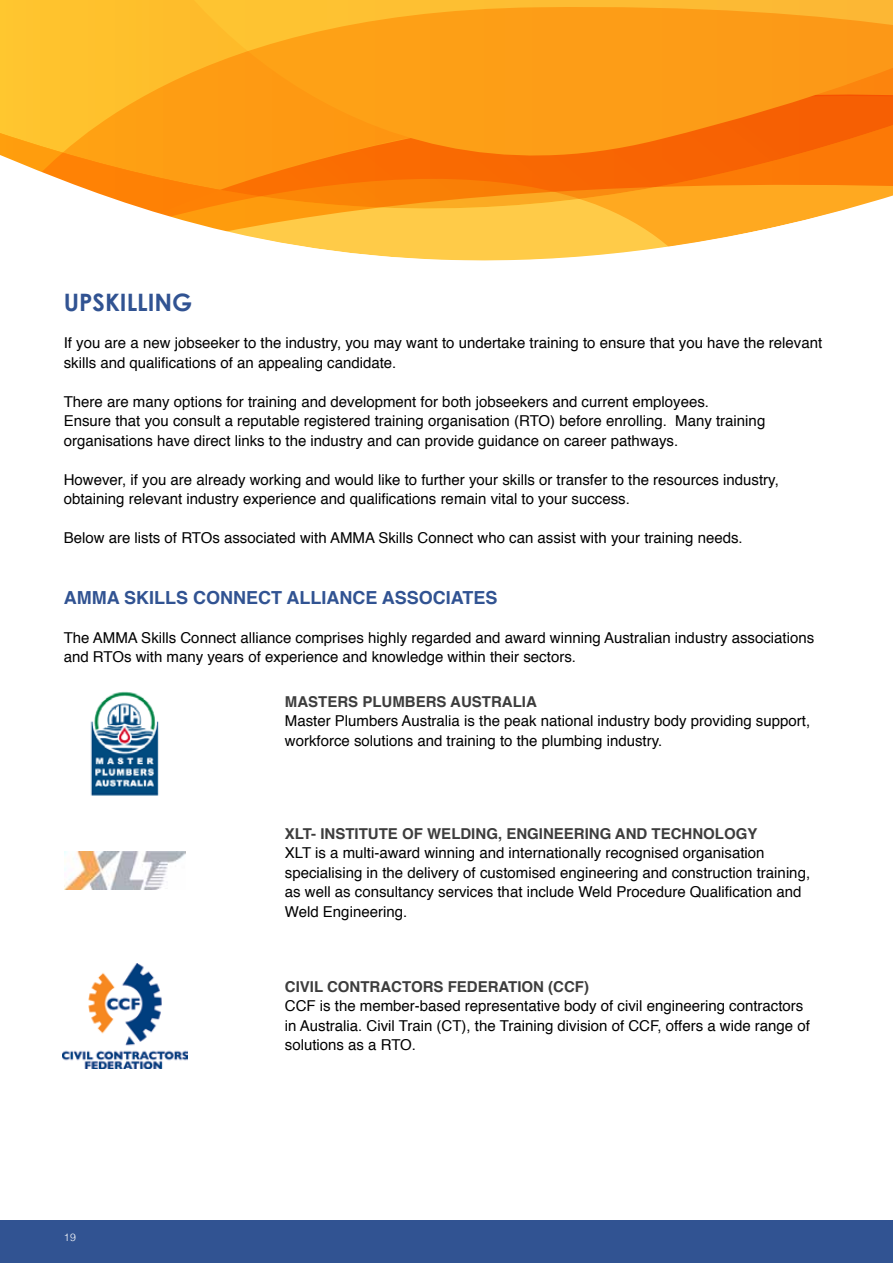
<style>
.page{position:relative;width:893px;height:1263px;background:#fff}
.page>*{position:absolute;margin:0;border:0;box-sizing:border-box;transform-origin:0 0}
.t1{font:700 24px "Century Gothic";color:#315392}
.t2{font:700 18px "Helvetica";color:#315392}
.t3{font:15px/19.5px "Helvetica";color:#000}
.t4{font:700 15px "Helvetica";color:#3d3d3d}
.t5{font:300 10.5px "Helvetica";color:#fff}
</style>
<div class="page">
<svg style="left:0;top:0;width:893px;height:121px;fill:#fd9f17"></svg>
<svg style="left:0;top:121px;width:893px;height:140px"></svg>
<div style="left:0;top:1220px;width:893px;height:43px;background:#315392"></div>
<img style="left:90px;top:691px;width:69px;height:105px">
<img style="left:64px;top:851px;width:122px;height:39px">
<img style="left:63px;top:963px;width:124px;height:105px">
<h1 class="t1" style="left:64px;top:288px;width:130px">Upskilling</h1>
<p class="t3" style="left:64px;top:334px;width:760px">If you are a new jobseeker to the industry, you may want to undertake training to ensure that you have the relevant skills and qualifications of an appealing candidate.</p>
<p class="t3" style="left:64px;top:392px;width:703px">There are many options for training and development for both jobseekers and current employees.<br>Ensure that you consult a reputable registered training organisation (RTO) before enrolling. Many training organisations have direct links to the industry and can provide guidance on career pathways.</p>
<p class="t3" style="left:64px;top:470px;width:717px">However, if you are already working and would like to further your skills or transfer to the resources industry, obtaining relevant industry experience and qualifications remain vital to your success.</p>
<p class="t3" style="left:64px;top:529px;width:680px">Below are lists of RTOs associated with AMMA Skills Connect who can assist with your training needs.</p>
<p class="t2" style="left:64px;top:583px;width:435px">AMMA SKILLS CONNECT ALLIANCE ASSOCIATES</p>
<p class="t3" style="left:64px;top:628px;width:752px">The AMMA Skills Connect alliance comprises highly regarded and award winning Australian industry associations and RTOs with many years of experience and knowledge within their sectors.</p>
<p class="t4" style="left:285px;top:689px;width:253px">MASTERS PLUMBERS AUSTRALIA</p>
<p class="t3" style="left:285px;top:711px;width:527px">Master Plumbers Australia is the peak national industry body providing support, workforce solutions and training to the plumbing industry.</p>
<p class="t4" style="left:285px;top:821px;width:474px">XLT- I NSTITUTE OF WELDING, ENGINEERING AND TECHNOLOGY</p>
<p class="t3" style="left:285px;top:843px;width:527px">XLT is a multi-award winning and internationally recognised organisation specialising in the delivery of customised engineering and construction training, as well as consultancy services that include Weld Procedure Qualification and Weld Engineering.</p>
<p class="t5" style="left:64px;top:1230px;width:14px">19</p>
<p class="t4" style="left:285px;top:974px;width:280px">CIVIL CONTRACTORS FEDERATION (CCF</p>
<p class="t4" style="left:584px;top:974px;width:6px">)</p>
<p class="t3" style="left:285px;top:996px;width:526px">CCF is the member-based representative body of civil engineering contractors in Australia. Civil Train (CT), the Training division of CCF, offers a wide range of solutions as a RTO.</p>
</div>
